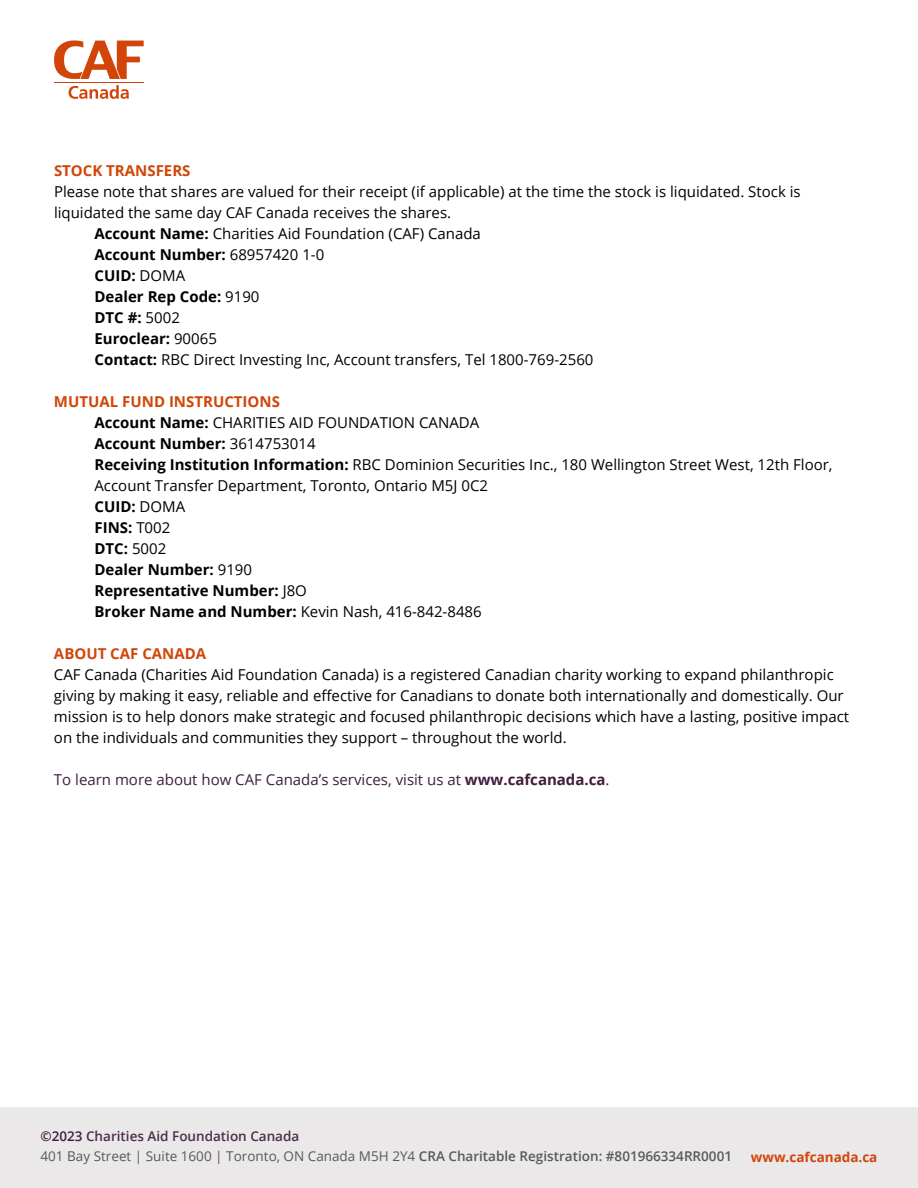
<style>
.page{position:relative;width:918px;height:1188px;background:#fff}
.page>*{position:absolute;margin:0;border:0;box-sizing:border-box;transform-origin:0 0}
.t1{font:15px/21px "Open Sans";color:#000}
.t2{font:700 15px "Open Sans";color:#000}
.t3{font:15px "Open Sans";color:#421c3e}
.t4{font:700 15px "Open Sans";color:#d24508}
.t5{font:13.5px/20.4px "Open Sans";color:#58595b}
.t6{font:700 13.5px "Open Sans";color:#d24508}
.s1{font-weight:700}
.s2{font-weight:400}
.s3{font-weight:700;color:#d24508}
.s4{font-weight:600;color:#421c3e}
.s5{font-weight:600;color:#4e2c49}
.s6{font-weight:600}
</style>
<div class="page">
<svg style="left:69px;top:85px;width:60px;height:14px"></svg>
<svg style="left:54px;top:41px;width:90px;height:38px"></svg>
<hr style="left:54px;top:82px;width:89px;height:1px;background:#d24508">
<div style="left:0;top:1107px;width:918px;height:81px;background:#ebe8ea"></div>
<p class="t4" style="left:54px;top:160px;width:138px">STOCK TRANSFERS</p>
<p class="t1" style="left:54px;top:180px;width:748px">Please note that shares are valued for their receipt (if applicable) at the time the stock is liquidated. Stock is</p>
<p class="t1" style="left:54px;top:201px;width:399px">liquidated the same day CAF Canada receives the shares.</p>
<p class="t1" style="left:94px;top:222px;width:388px"><span class="s1">Account Name:</span> Charities Aid Foundation (CAF) Canada</p>
<p class="t2" style="left:94px;top:244px;width:231px">Account Number: <span class="s2">68957420 1-0</span></p>
<p class="t2" style="left:94px;top:265px;width:92px">CUID: <span class="s2">DOMA</span></p>
<p class="t2" style="left:94px;top:286px;width:167px">Dealer Rep Code: <span class="s2">9190</span></p>
<p class="t2" style="left:94px;top:307px;width:87px">DTC #: <span class="s2">5002</span></p>
<p class="t2" style="left:94px;top:328px;width:124px">Euroclear: <span class="s2">90065</span></p>
<p class="t1" style="left:94px;top:348px;width:501px"><span class="s1">Contact:</span> RBC Direct Investing Inc, Account transfers, Tel 1800-769-2560</p>
<p class="t1" style="left:94px;top:390px;width:740px;text-indent:-40px"><span class="s3">MUTUAL FUND INSTRUCTIONS<br></span><span class="s1">Account Name:</span> CHARITIES AID FOUNDATION CANADA<br><span class="s1">Account Number:</span> 3614753014<br><span class="s1">Receiving Institution Information:</span> RBC Dominion Securities Inc., 180 Wellington Street West, 12th Floor, Account Transfer Department, Toronto, Ontario M5J 0C2<br><span class="s1">CUID:</span> DOMA<br><span class="s1">FINS:</span> T002<br><span class="s1">DTC:</span> 5002<br><span class="s1">Dealer Number:</span> 9190<br><span class="s1">Representative Number:</span> J8O<br><span class="s1">Broker Name and Number:</span> Kevin Nash, 416-842-8486</p>
<p class="t4" style="left:54px;top:643px;width:154px">ABOUT CAF CANADA</p>
<p class="t1" style="left:54px;top:663px;width:797px">CAF Canada (Charities Aid Foundation Canada) is a registered Canadian charity working to expand philanthropic giving by making it easy, reliable and effective for Canadians to donate both internationally and domestically. Our mission is to help donors make strategic and focused philanthropic decisions which have a lasting, positive impact on the individuals and communities they support – throughout the world.</p>
<p class="t3" style="left:54px;top:769px;width:557px">To learn more about how CAF Canada’s services, visit us at <span class="s1">www.cafcanada.ca</span>.</p>
<p class="t5" style="left:40px;top:1125px;width:693px"><span class="s4">©2023</span> <span class="s5">Charities Aid Foundation Canada<br></span>401 Bay Street | Suite 1600 | Toronto, ON Canada M5H 2Y4 <span class="s6">CRA Charitable Registration: #801966334RR0001</span></p>
<p class="t6" style="left:751px;top:1147px;width:128px">www.cafcanada.ca</p>
</div>
